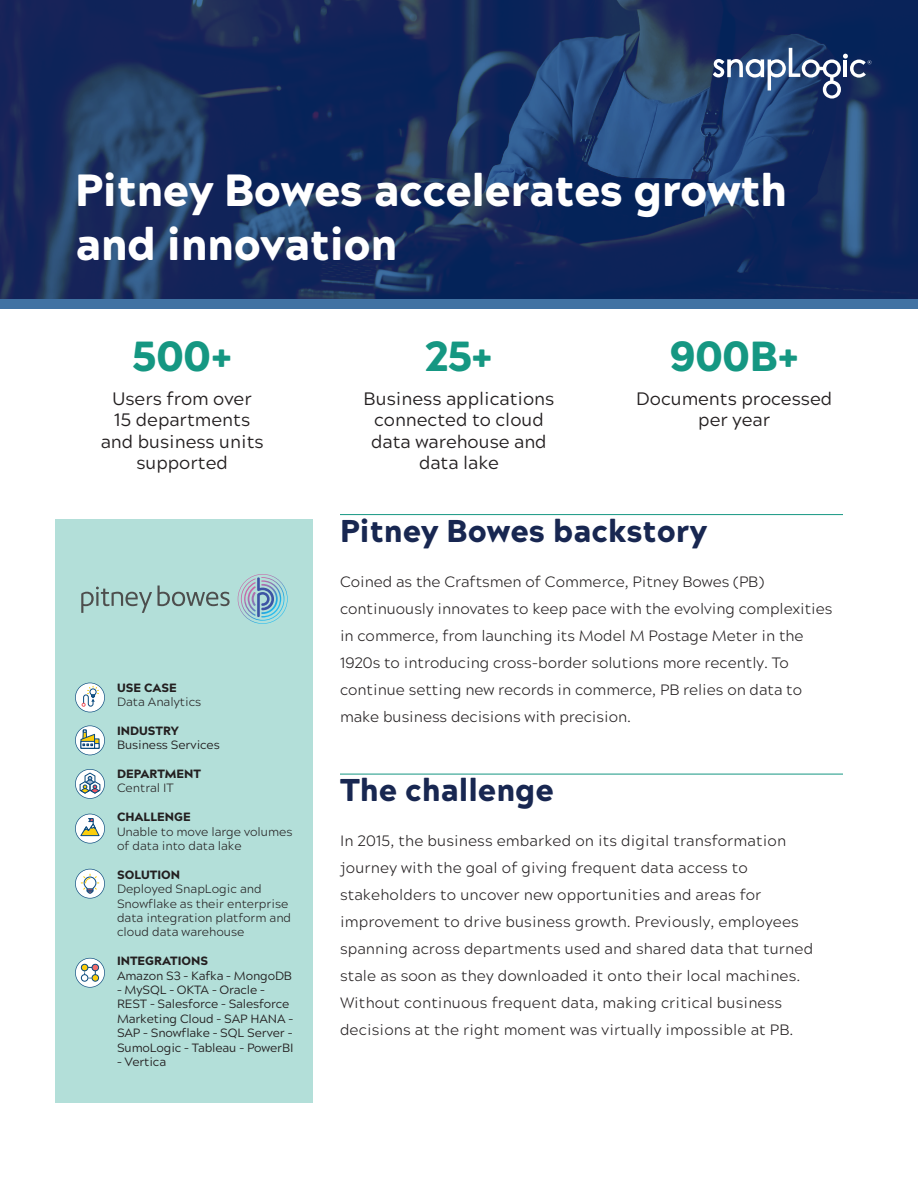
<style>
.page{position:relative;width:918px;height:1188px;background:#fff}
.page>*{position:absolute;margin:0;border:0;box-sizing:border-box;transform-origin:0 0}
.t1{font:900 45px/54px "Acherus Grotesque";letter-spacing:-.01em;color:#fff}
.t2{font:900 42px "Acherus Grotesque";letter-spacing:-.015em;color:#159782}
.t3{font:900 31.5px "Acherus Grotesque";color:#182751}
.t4{font:18px/21.6px "Acherus Grotesque";color:#231f20;text-align:center}
.t5{font:300 15px/27px "Acherus Grotesque";letter-spacing:.01em;color:#231f20}
.t6{font:12px/14.4px "Acherus Grotesque";letter-spacing:-.01em;color:#231f20}
.t7{font:300 12px/14.4px "Acherus Grotesque";color:#231f20}
.t8{font:900 12px "Acherus Grotesque";color:#231f20}
</style>
<div class="page">
<svg style="left:0;top:0;width:918px;height:309px;background:#193163"></svg>
<svg style="left:713px;top:48px;width:159px;height:51px;background:#455c86"></svg>
<div style="left:56px;top:519px;width:257px;height:583px;background:#b3dfd9"></div>
<svg style="left:75px;top:683px;width:30px;height:29px"></svg>
<svg style="left:75px;top:725px;width:30px;height:30px"></svg>
<svg style="left:75px;top:769px;width:30px;height:30px"></svg>
<svg style="left:75px;top:814px;width:30px;height:29px"></svg>
<svg style="left:75px;top:869px;width:30px;height:30px"></svg>
<svg style="left:75px;top:958px;width:30px;height:30px"></svg>
<div style="left:81px;top:964px;width:7px;height:7px;background:#fdcd0b;border-radius:50%"></div>
<div style="left:81px;top:964px;width:7px;height:7px;border:1px solid #08497d;border-radius:50%"></div>
<div style="left:92px;top:964px;width:7px;height:7px;background:#f16c6b;border-radius:50%"></div>
<div style="left:92px;top:964px;width:7px;height:7px;border:1px solid #08497d;border-radius:50%"></div>
<div style="left:81px;top:975px;width:7px;height:6px;background:#fff;border-radius:50%"></div>
<div style="left:81px;top:974px;width:7px;height:8px;border:1px solid #08497d;border-radius:50%"></div>
<div style="left:92px;top:975px;width:7px;height:6px;background:#fdcd0b;border-radius:50%"></div>
<div style="left:92px;top:974px;width:7px;height:8px;border:1px solid #08497d;border-radius:50%"></div>
<hr style="left:340px;top:514px;width:503px;height:1px;background:#159782">
<hr style="left:340px;top:774px;width:503px;height:1px;background:#159782">
<svg style="left:238px;top:574px;width:50px;height:50px"></svg>
<svg style="left:81px;top:586px;width:149px;height:27px"></svg>
<h1 class="t1" style="left:75px;top:161px;width:714px">Pitney Bowes accelerates growth and innovation</h1>
<h2 class="t2" style="left:132px;top:320px;width:102px">500+</h2>
<h2 class="t2" style="left:669px;top:320px;width:131px">900B+</h2>
<p class="t4" style="left:101px;top:387px;width:164px">Users from over<br>15 departments and business units supported</p>
<h2 class="t2" style="left:425px;top:320px;width:69px">25+</h2>
<p class="t4" style="left:364px;top:387px;width:192px">Business applications connected to cloud data warehouse and data lake</p>
<p class="t4" style="left:636px;top:387px;width:198px">Documents processed per year</p>
<p class="t8" style="left:117px;top:677px;width:61px">USE CASE</p>
<p class="t7" style="left:117px;top:694px;width:86px">Data Analytics</p>
<p class="t8" style="left:117px;top:720px;width:63px">INDUSTRY</p>
<p class="t6" style="left:117px;top:737px;width:104px">Business Services</p>
<p class="t8" style="left:117px;top:763px;width:86px">DEPARTMENT</p>
<p class="t7" style="left:117px;top:780px;width:58px">Central IT</p>
<p class="t8" style="left:117px;top:806px;width:75px">CHALLENGE</p>
<p class="t7" style="left:117px;top:823px;width:177px">Unable to move large volumes of data into data lake</p>
<p class="t8" style="left:117px;top:864px;width:65px">SOLUTION</p>
<p class="t7" style="left:117px;top:881px;width:176px">Deployed SnapLogic and<br>Snowflake as their enterprise data integration platform and cloud data warehouse</p>
<p class="t8" style="left:117px;top:950px;width:93px">INTEGRATIONS</p>
<p class="t6" style="left:117px;top:967px;width:176px">Amazon S3 – Kafka – MongoDB</p>
<p class="t6" style="left:117px;top:982px;width:178px">– MySQL – OKTA – Oracle –<br>REST – Salesforce – Salesforce<br>Marketing Cloud – SAP HANA –<br>SAP – Snowflake – SQL Server –<br>SumoLogic – Tableau – PowerBI</p>
<p class="t6" style="left:117px;top:1054px;width:51px">– Vertica</p>
<h3 class="t3" style="left:340px;top:503px;width:369px">Pitney Bowes backstory</h3>
<p class="t5" style="left:340px;top:567px;width:494px">Coined as the Craftsmen of Commerce, Pitney Bowes (PB) continuously innovates to keep pace with the evolving complexities in commerce, from launching its Model M Postage Meter in the 1920s to introducing cross-border solutions more recently. To continue setting new records in commerce, PB relies on data to make business decisions with precision.</p>
<h3 class="t3" style="left:340px;top:763px;width:215px">The challenge</h3>
<p class="t5" style="left:340px;top:827px;width:475px">In 2015, the business embarked on its digital transformation journey with the goal of giving frequent data access to stakeholders to uncover new opportunities and areas for improvement to drive business growth. Previously, employees spanning across departments used and shared data that turned stale as soon as they downloaded it onto their local machines.<br>Without continuous frequent data, making critical business decisions at the right moment was virtually impossible at PB.</p>
</div>
